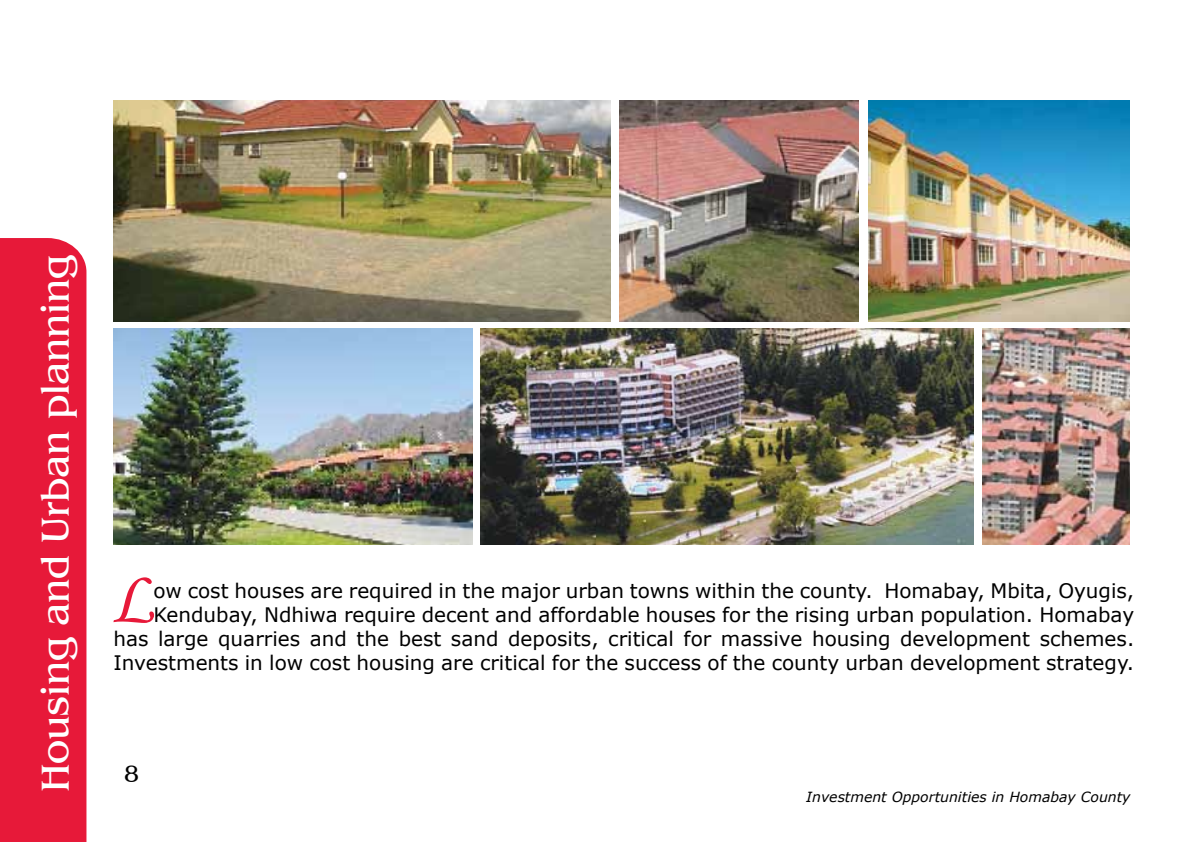
<style>
.page{position:relative;width:1191px;height:842px;background:#fff}
.page>*{position:absolute;margin:0;border:0;box-sizing:border-box;transform-origin:0 0}
.t1{font:75.2px "Monotype Corsiva";color:#e71939}
.t2{font:40px "Benguiat IT Cby BT";color:#fff}
.t3{font:24px "Benguiat IT Cby BT";color:#000}
.t4{font:20px/24px "Verdana";color:#000;text-align:right}
.t5{font:italic 14px "Verdana";color:#000}
</style>
<div class="page">
<div style="left:0;top:238px;width:86px;height:604px;background:#e71939"></div>
<img style="left:113px;top:100px;width:497px;height:222px">
<img style="left:619px;top:100px;width:240px;height:222px">
<img style="left:868px;top:100px;width:261px;height:222px">
<img style="left:481px;top:329px;width:492px;height:216px">
<img style="left:113px;top:328px;width:360px;height:217px">
<img style="left:982px;top:328px;width:147px;height:217px">
<h2 class="t2" style="left:31px;top:792px;width:539px;rotate:-90deg">Housing and Urban planning</h2>
<h1 class="t1" style="left:110px;top:553px;width:45px">L</h1>
<p class="t4" style="left:113px;top:578px;width:1022px">ow cost houses are required in the major urban towns within the county. Homabay, Mbita, Oyugis, Kendubay, Ndhiwa require decent and affordable houses for the rising urban population. Homabay has large quarries and the best sand deposits, critical for massive housing development schemes.<br>Investments in low cost housing are critical for the success of the county urban development strategy.</p>
<p class="t3" style="left:125px;top:760px;width:16px">8</p>
<p class="t5" style="left:806px;top:788px;width:326px">Investment Opportunities in Homabay County</p>
</div>
